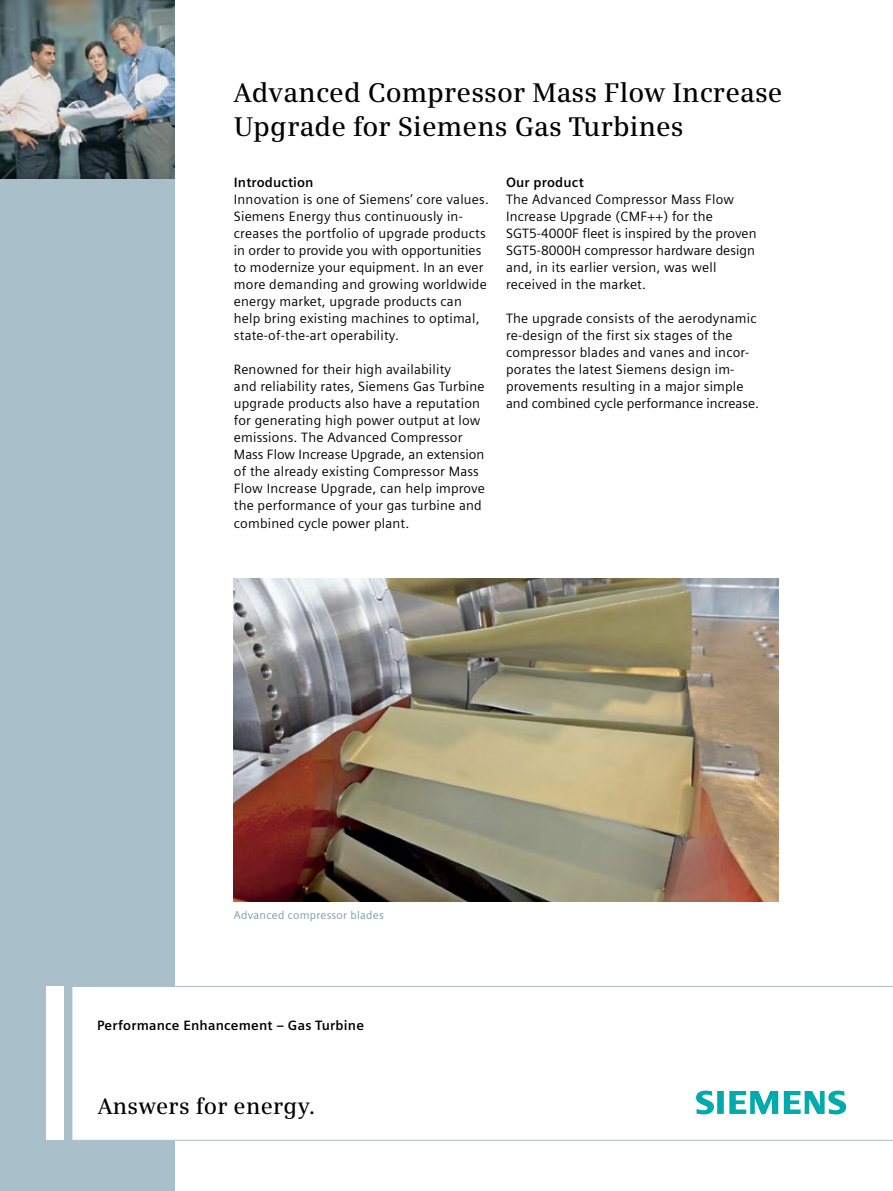
<style>
.page{position:relative;width:893px;height:1191px;background:#fff}
.page>*{position:absolute;margin:0;border:0;box-sizing:border-box;transform-origin:0 0}
.t1{font:600 27px/34px "Siemens Serif";letter-spacing:.005em;color:#000}
.t2{font:600 22.5px "Siemens Serif";letter-spacing:.01em;color:#000}
.t3{font:13.5px/17px "Siemens Sans";letter-spacing:.015em;color:#000}
.t4{font:700 13.5px "Siemens Sans";letter-spacing:.015em;color:#000}
.t5{font:11.25px "Siemens Sans";letter-spacing:.025em;color:#7b9aa9}
</style>
<div class="page">
<div style="left:0;top:0;width:174px;height:1191px;background:#a9bfca"></div>
<svg style="left:72px;top:985px;width:821px;height:156px"></svg>
<div style="left:47px;top:986px;width:17px;height:154px;background:#fff"></div>
<svg style="left:696px;top:1090px;width:150px;height:24px"></svg>
<img style="left:0;top:0;width:174px;height:179px">
<img style="left:234px;top:578px;width:544px;height:323px">
<h1 class="t1" style="left:234px;top:75px;width:550px">Advanced Compressor Mass Flow Increase<br>Upgrade for Siemens Gas Turbines</h1>
<p class="t4" style="left:234px;top:175px;width:81px">Introduction</p>
<p class="t3" style="left:234px;top:191px;width:257px">Innovation is one of Siemens’ core values.<br>Siemens Energy thus continuously in&shy;creases the portfolio of upgrade products in order to provide you with opportunities to modernize your equipment. In an ever more demanding and growing worldwide energy market, upgrade products can help bring existing machines to optimal, state-of-the-art operability.</p>
<p class="t3" style="left:234px;top:361px;width:253px">Renowned for their high availability<br>and reliability rates, Siemens Gas Turbine upgrade products also have a reputation for generating high power output at low emissions. The Advanced Compressor Mass Flow Increase Upgrade, an extension of the already existing Compressor Mass Flow Increase Upgrade, can help improve the performance of your gas turbine and combined cycle power plant.</p>
<p class="t4" style="left:506px;top:175px;width:79px">Our product</p>
<p class="t3" style="left:506px;top:191px;width:252px">The Advanced Compressor Mass Flow Increase Upgrade (CMF++) for the SGT5-4000F fleet is inspired by the proven SGT5-8000H compressor hardware design and, in its earlier version, was well received in the market.</p>
<p class="t3" style="left:506px;top:310px;width:255px">The upgrade consists of the aerodynamic re-design of the first six stages of the compressor blades and vanes and incor&shy;porates the latest Siemens design im&shy;provements resulting in a major simple and combined cycle performance increase.</p>
<p class="t5" style="left:234px;top:908px;width:151px">Advanced compressor blades</p>
<p class="t4" style="left:97px;top:1018px;width:268px">Performance Enhancement – Gas Turbine</p>
<h2 class="t2" style="left:98px;top:1093px;width:219px">Answers for energy.</h2>
</div>
